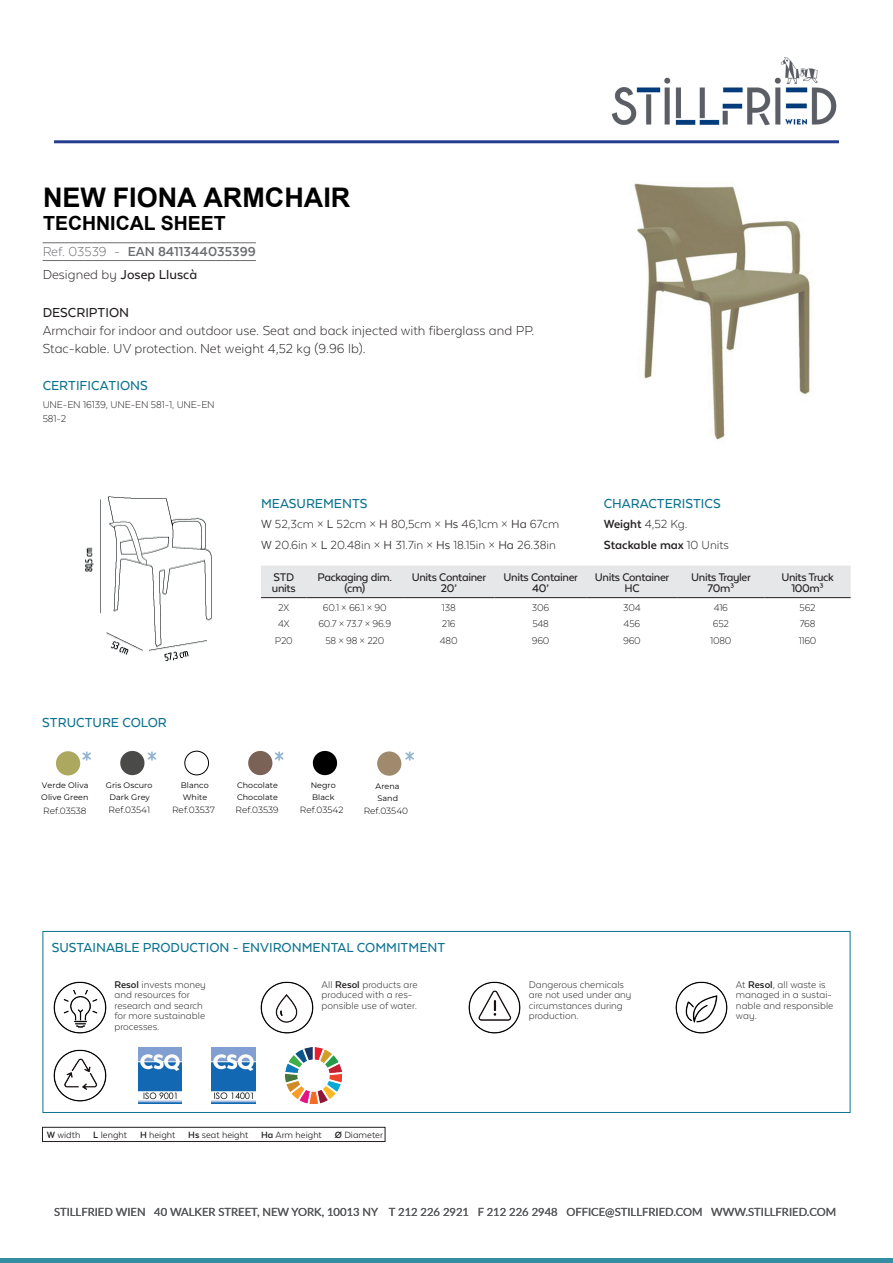
<style>
.page{position:relative;width:893px;height:1263px;background:#fff}
.page>*{position:absolute;margin:0;border:0;box-sizing:border-box;transform-origin:0 0}
.t1{font:700 27px "Arial";color:#000}
.t2{font:700 19.5px "Arial";color:#000}
.t3{font:300 15px/18px "Texta Alt";color:#231f20}
.t4{font:500 15px "Texta Alt";color:#0d738f}
.t5{font:700 15px/23.4px "Texta Alt";color:#6c6d70}
.t6{font:500 15px "Texta Alt";color:#231f20}
.t7{font:300 13.5px/20.4px "Texta Alt";color:#231f20}
.t8{font:700 13.5px/20.4px "Texta Alt";color:#231f20}
.t9{font:500 12.75px/10.5px "Texta Alt";letter-spacing:-.025em;color:#231f20;text-align:center}
.t10{font:300 11.25px/10.5px "Texta Alt";color:#231f20}
.t11{font:11.25px "Lato";color:#57585a}
.t12{font:10.5px "Texta Alt";color:#231f20}
.t13{font:300 9px "Montserrat";color:#000}
.t14{font:7.95px/12px "Montserrat";letter-spacing:.01em;color:#000}
.s1{font-weight:300}
.s2{font-weight:300;color:#231f20}
.s3{font-weight:500;color:#231f20}
.s4{font-weight:400}
.s5{font-weight:700}
</style>
<div class="page">
<hr style="left:0;top:1259px;width:893px;height:4px;background:#348ea3">
<div style="left:42px;top:1127px;width:343px;height:15px;border:1px solid #231f20"></div>
<hr style="left:43px;top:242px;width:213px;height:1px;background:#6c6d70">
<hr style="left:43px;top:260px;width:213px;height:1px;background:#6c6d70">
<img style="left:634px;top:183px;width:176px;height:257px">
<img style="left:85px;top:496px;width:127px;height:166px">
<div style="left:261px;top:565px;width:590px;height:32px;background:#e6e7e9"></div>
<hr style="left:261px;top:597px;width:46px;height:1px;background:#231f20">
<hr style="left:307px;top:597px;width:96px;height:1px;background:#231f20">
<hr style="left:403px;top:597px;width:92px;height:1px;background:#231f20">
<hr style="left:495px;top:597px;width:92px;height:1px;background:#231f20">
<hr style="left:587px;top:597px;width:90px;height:1px;background:#231f20">
<hr style="left:677px;top:597px;width:88px;height:1px;background:#231f20">
<hr style="left:765px;top:597px;width:86px;height:1px;background:#231f20">
<img style="left:53px;top:981px;width:54px;height:53px">
<img style="left:260px;top:981px;width:54px;height:53px">
<img style="left:468px;top:981px;width:53px;height:53px">
<img style="left:675px;top:981px;width:53px;height:53px">
<img style="left:53px;top:1049px;width:54px;height:53px">
<img style="left:138px;top:1047px;width:44px;height:56px">
<img style="left:212px;top:1047px;width:43px;height:56px">
<img style="left:285px;top:1047px;width:57px;height:56px">
<div style="left:43px;top:931px;width:807px;height:182px;border:1px solid #0d738f"></div>
<img style="left:612px;top:57px;width:225px;height:69px">
<hr style="left:54px;top:140px;width:785px;height:3px;background:#253f8e">
<div style="left:120px;top:751px;width:24px;height:24px;background:#4a4a49;border-radius:50%"></div>
<div style="left:248px;top:751px;width:24px;height:24px;background:#7b6257;border-radius:50%"></div>
<div style="left:313px;top:751px;width:24px;height:24px;background:#000;border-radius:50%"></div>
<div style="left:377px;top:751px;width:24px;height:25px;background:#a08a6e;border-radius:50%"></div>
<div style="left:185px;top:751px;width:24px;height:24px;border:1px solid #000;border-radius:50%"></div>
<div style="left:56px;top:751px;width:24px;height:24px;background:#aca85f;border-radius:50%"></div>
<svg style="left:405px;top:751px;width:9px;height:10px"></svg>
<svg style="left:275px;top:751px;width:9px;height:10px"></svg>
<svg style="left:82px;top:751px;width:9px;height:10px"></svg>
<svg style="left:148px;top:751px;width:8px;height:10px"></svg>
<h1 class="t1" style="left:43px;top:178px;width:309px">NEW FIONA ARMCHAIR</h1>
<h2 class="t2" style="left:43px;top:209px;width:184px">TECHNICAL SHEET</h2>
<h3 class="t5" style="left:43px;top:240px;width:215px"><span class="s1">Ref. 03539 -</span> EAN 8411344035399<br><span class="s2">Designed by</span> <span class="s3">Josep Lluscà</span></h3>
<h3 class="t6" style="left:43px;top:305px;width:88px">DESCRIPTION</h3>
<h3 class="t3" style="left:43px;top:321px;width:493px">Armchair for indoor and outdoor use. Seat and back injected with fiberglass and PP.<br>Stac-kable. UV protection. Net weight 4,52 kg (9.96 lb).</h3>
<h3 class="t4" style="left:43px;top:378px;width:107px">CERTIFICATIONS</h3>
<p class="t10" style="left:43px;top:398px;width:174px;line-height:13.5px">UNE-EN 16139, UNE-EN 581-1, UNE-EN<br>581-2</p>
<h3 class="t4" style="left:261px;top:495px;width:108px">MEASUREMENTS</h3>
<p class="t7" style="left:261px;top:514px;width:300px"><span class="s4">W</span> 52,3cm × <span class="s4">L</span> 52cm × <span class="s4">H</span> 80,5cm × <span class="s4">Hs</span> 46,1cm × <span class="s4">Ha</span> 67cm<br><span class="s4">W</span> 20.6in × <span class="s4">L</span> 20.48in × <span class="s4">H</span> 31.7in × <span class="s4">Hs</span> 18.15in × <span class="s4">Ha</span> 26.38in</p>
<p class="t9" style="left:272px;top:572px;width:25px;text-align:left">STD units</p>
<p class="t9" style="left:317px;top:572px;width:76px">Packaging dim. (cm)</p>
<p class="t9" style="left:412px;top:572px;width:76px">Units Container<br>20’</p>
<p class="t9" style="left:504px;top:572px;width:76px">Units Container<br>40’</p>
<p class="t9" style="left:595px;top:572px;width:76px">Units Container<br>HC</p>
<p class="t9" style="left:691px;top:572px;width:61px">Units Trayler<br>70m³</p>
<p class="t9" style="left:781px;top:572px;width:54px">Units Truck<br>100m³</p>
<p class="t10" style="left:278px;top:602px;width:12px">2X</p>
<p class="t10" style="left:323px;top:602px;width:65px">60.1 × 66.1 × 90</p>
<p class="t10" style="left:442px;top:602px;width:15px">138</p>
<p class="t10" style="left:532px;top:602px;width:19px">306</p>
<p class="t10" style="left:623px;top:602px;width:19px">304</p>
<p class="t10" style="left:714px;top:602px;width:16px">416</p>
<p class="t10" style="left:799px;top:602px;width:18px">562</p>
<p class="t10" style="left:278px;top:619px;width:13px">4X</p>
<p class="t10" style="left:318px;top:619px;width:74px">60.7 × 73.7 × 96.9</p>
<p class="t10" style="left:442px;top:619px;width:15px">216</p>
<p class="t10" style="left:532px;top:619px;width:18px">548</p>
<p class="t10" style="left:624px;top:619px;width:18px">456</p>
<p class="t10" style="left:713px;top:619px;width:18px">652</p>
<p class="t10" style="left:800px;top:619px;width:17px">768</p>
<p class="t10" style="left:275px;top:636px;width:19px">P20</p>
<p class="t10" style="left:325px;top:636px;width:60px">58 × 98 × 220</p>
<p class="t10" style="left:440px;top:636px;width:19px">480</p>
<p class="t10" style="left:532px;top:636px;width:19px">960</p>
<p class="t10" style="left:623px;top:636px;width:19px">960</p>
<p class="t10" style="left:710px;top:636px;width:23px">1080</p>
<p class="t10" style="left:799px;top:636px;width:19px">1160</p>
<h3 class="t4" style="left:604px;top:495px;width:118px">CHARACTERISTICS</h3>
<p class="t8" style="left:604px;top:514px;width:127px">Weight <span class="s1">4,52 Kg.<br></span>Stackable max <span class="s1">10 Units</span></p>
<h3 class="t4" style="left:42px;top:714px;width:126px">STRUCTURE COLOR</h3>
<p class="t14" style="left:41px;top:779px;width:49px">Verde Oliva<br>Olive Green</p>
<p class="t13" style="left:43px;top:805px;width:45px">Ref.03538</p>
<p class="t14" style="left:106px;top:779px;width:48px;text-align:center">Gris Oscuro<br>Dark Grey</p>
<p class="t13" style="left:109px;top:804px;width:43px">Ref.03541</p>
<p class="t14" style="left:181px;top:779px;width:30px">Blanco<br>White</p>
<p class="t13" style="left:172px;top:804px;width:44px">Ref.03537</p>
<p class="t14" style="left:237px;top:779px;width:43px">Chocolate<br>Chocolate</p>
<p class="t13" style="left:236px;top:804px;width:45px">Ref.03539</p>
<p class="t14" style="left:311px;top:779px;width:27px">Negro<br>Black</p>
<p class="t13" style="left:300px;top:804px;width:45px">Ref.03542</p>
<p class="t14" style="left:376px;top:780px;width:26px">Arena<br>Sand</p>
<p class="t13" style="left:364px;top:805px;width:46px">Ref.03540</p>
<h3 class="t4" style="left:52px;top:939px;width:395px">SUSTAINABLE PRODUCTION - ENVIRONMENTAL COMMITMENT</h3>
<p class="t10" style="left:114px;top:979px;width:93px"><span class="s5">Resol</span> invests money and resources for research and search for more sustainable processes.</p>
<p class="t10" style="left:322px;top:979px;width:97px">All <span class="s5">Resol</span> products are produced with a res&shy;ponsible use of water.</p>
<p class="t10" style="left:529px;top:979px;width:104px">Dangerous chemicals are not used under any circumstances during production.</p>
<p class="t10" style="left:736px;top:979px;width:99px">At <span class="s5">Resol</span>, all waste is managed in a sustai&shy;nable and responsible way.</p>
<p class="t12" style="left:47px;top:1130px;width:338px"><span class="s5">W</span> width <span class="s5">L</span> lenght <span class="s5">H</span> height <span class="s5">Hs</span> seat height <span class="s5">Ha</span> Arm height <span class="s5">Ø</span> Diameter</p>
<p class="t11" style="left:54px;top:1204px;width:784px">STILLFRIED WIEN 40 WALKER STREET , NEW YORK, 10013 NY T 212 226 2921 F 212 226 2948 OFFICE@STILLFRIED.COM WWW.STILLFRIED.COM</p>
</div>
